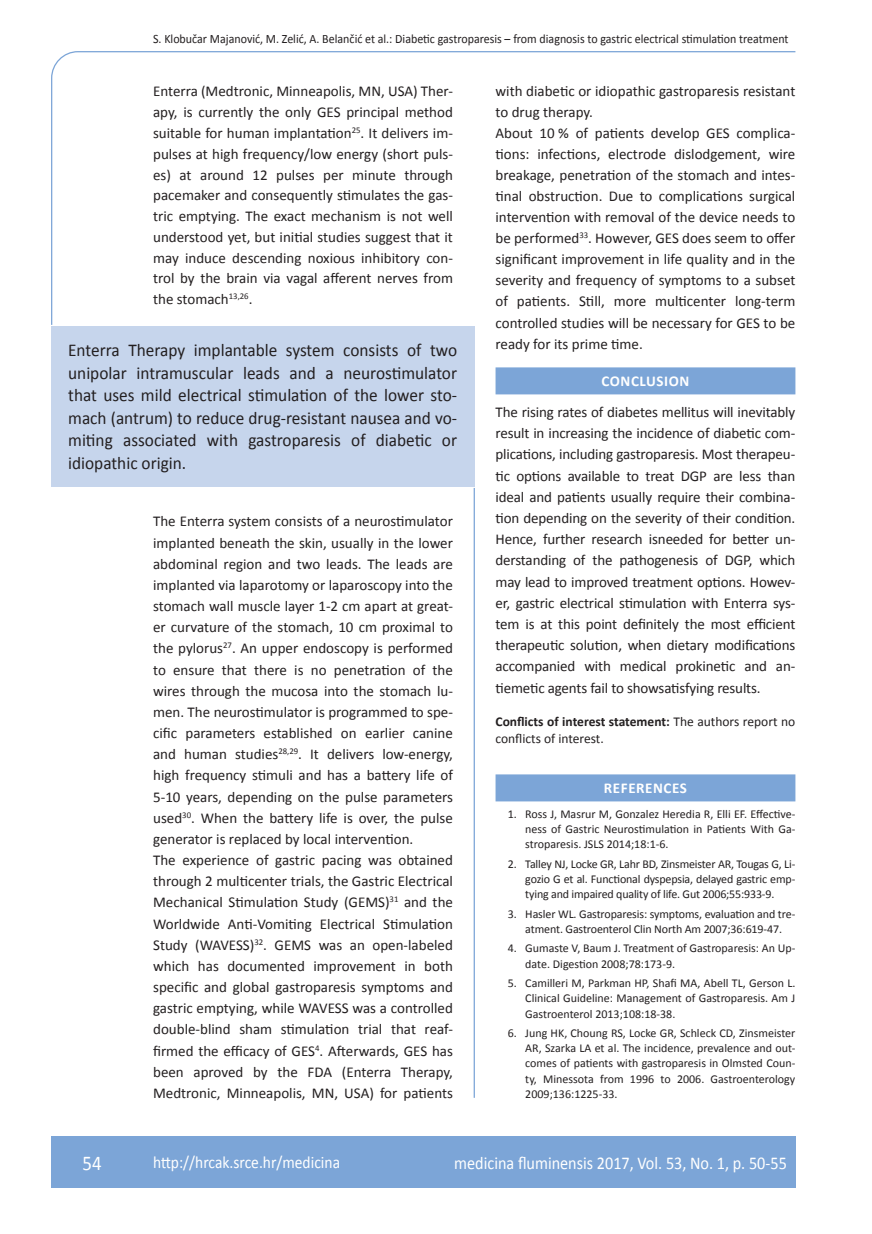
<style>
.page{position:relative;width:872px;height:1234px;background:#fff}
.page>*{position:absolute;margin:0;border:0;box-sizing:border-box;transform-origin:0 0}
.t1{font:21px "Calibri";color:#fff;scale:.9 1}
.t2{font:18px/22.5px "Calibri";color:#231f20;text-align:justify;scale:.96 1}
.t3{font:18px "Calibri";color:#fff;scale:.9 1}
.t4{font:17.25px "Calibri";color:#fff;scale:.9 1}
.t5{font:15px/21.1px "Calibri";color:#231f20}
.t6{font:700 15px "Calibri";letter-spacing:.04em;color:#fff}
.t7{font:13.5px/16.6px "Calibri";color:#231f20}
.t8{font:12.75px "Calibri";color:#231f20;scale:.94 1}
.t9{font:12px/15.1px "Calibri";letter-spacing:-.01em;color:#231f20;text-align:justify}
.s1{font-weight:700}
</style>
<div class="page">
<svg style="left:51px;top:51px;width:745px;height:274px"></svg>
<hr style="left:473px;top:488px;width:2px;height:609px;background:#7ca5d7">
<div style="left:51px;top:1135px;width:744px;height:51px;background:#7ca5d7"></div>
<div style="left:495px;top:367px;width:300px;height:27px;background:#7ca5d7"></div>
<div style="left:495px;top:774px;width:300px;height:27px;background:#7ca5d7"></div>
<div style="left:51px;top:325px;width:423px;height:161px;background:#c6d5ec"></div>
<p class="t8" style="left:153px;top:30px;width:677px">S. Klobučar Majanović, M. Zelić, A. Belančić et al.: Diabetic gastroparesis – from diagnosis to gastric electrical stimulation treatment</p>
<p class="t5" style="left:153px;top:80px;width:301px;line-height:20.7px;text-align:justify">Enterra (Medtronic, Minneapolis, MN, USA) Ther&shy;apy, is currently the only GES principal method suitable for human implantation<sup>25</sup>. It delivers im&shy;pulses at high frequency/low energy (short puls&shy;es) at around 12 pulses per minute through pacemaker and consequently stimulates the gas&shy;tric emptying. The exact mechanism is not well understood yet, but initial studies suggest that it may induce descending noxious inhibitory con&shy;trol by the brain via vagal afferent nerves from the stomach<sup>13,26</sup>.</p>
<p class="t2" style="left:68px;top:338px;width:406px">Enterra Therapy implantable system consists of two unipolar intramuscular leads and a neurostimulator that uses mild electrical stimulation of the lower sto&shy;mach (antrum) to reduce drug-resistant nausea and vo&shy;miting associated with gastroparesis of diabetic or idiopathic origin.</p>
<p class="t5" style="left:153px;top:510px;width:301px">The Enterra system consists of a neurostimulator implanted beneath the skin, usually in the lower abdominal region and two leads. The leads are implanted via laparotomy or laparoscopy into the stomach wall muscle layer 1-2 cm apart at great&shy;er curvature of the stomach, 10 cm proximal to the pylorus<sup>27</sup>. An upper endoscopy is performed to ensure that there is no penetration of the wires through the mucosa into the stomach lu&shy;men. The neurostimulator is programmed to spe&shy;cific parameters established on earlier canine and human studies<sup>28,29</sup>. It delivers low-energy, high frequency stimuli and has a battery life of 5-10 years, depending on the pulse parameters used<sup>30</sup>. When the battery life is over, the pulse generator is replaced by local intervention.<br>The experience of gastric pacing was obtained through 2 multicenter trials, the Gastric Electrical Mechanical Stimulation Study (GEMS)<sup>31</sup> and the Worldwide Anti-Vomiting Electrical Stimulation Study (WAVESS)<sup>32</sup>. GEMS was an open-labeled which has documented improvement in both specific and global gastroparesis symptoms and gastric emptying, while WAVESS was a controlled double-blind sham stimulation trial that reaf&shy;firmed the efficacy of GES<sup>4</sup>. Afterwards, GES has been aproved by the FDA (Enterra Therapy, Medtronic, Minneapolis, MN, USA) for patients</p>
<p class="t5" style="left:495px;top:80px;width:301px">with diabetic or idiopathic gastroparesis resistant to drug therapy.<br>About 10 % of patients develop GES complica&shy;tions: infections, electrode dislodgement, wire breakage, penetration of the stomach and intes&shy;tinal obstruction. Due to complications surgical intervention with removal of the device needs to be performed<sup>33</sup>. However, GES does seem to offer significant improvement in life quality and in the severity and frequency of symptoms to a subset of patients. Still, more multicenter long-term controlled studies will be necessary for GES to be ready for its prime time.</p>
<p class="t6" style="left:601px;top:372px;width:89px">CONCLUSION</p>
<p class="t5" style="left:495px;top:400px;width:301px;text-align:justify">The rising rates of diabetes mellitus will inevitably result in increasing the incidence of diabetic com&shy;plications, including gastroparesis. Most therapeu&shy;tic options available to treat DGP are less than ideal and patients usually require their combina&shy;tion depending on the severity of their condition.<br>Hence, further research isneeded for better un&shy;derstanding of the pathogenesis of DGP, which may lead to improved treatment options. Howev&shy;er, gastric electrical stimulation with Enterra sys&shy;tem is at this point definitely the most efficient therapeutic solution, when dietary modifications accompanied with medical prokinetic and an&shy;tiemetic agents fail to showsatisfying results.</p>
<p class="t7" style="left:495px;top:712px;width:301px"><span class="s1">Conflicts of interest statement:</span> The authors report no conflicts of interest.</p>
<p class="t6" style="left:604px;top:778px;width:10px">referen</p>
<p class="t6" style="left:663px;top:778px;width:17px">ces</p>
<p class="t9" style="left:525px;top:805px;width:272px;text-indent:-18px">1. Ross J, Masrur M, Gonzalez Heredia R, Elli EF. Effective&shy;ness of Gastric Neurostimulation in Patients With Ga&shy;stroparesis. JSLS 2014;18:1-6.</p>
<p class="t9" style="left:525px;top:855px;width:271px;text-indent:-18px">2. Talley NJ, Locke GR, Lahr BD, Zinsmeister AR, Tougas G, Li&shy;gozio G et al. Functional dyspepsia, delayed gastric emp&shy;tying and impaired quality of life. Gut 2006;55:933-9.</p>
<p class="t9" style="left:507px;top:905px;width:289px;text-align:center">3. Hasler WL. Gastroparesis: symptoms, evaluation and tre&shy;atment. Gastroenterol Clin North Am 2007;36:619-47.</p>
<p class="t9" style="left:525px;top:940px;width:271px;text-indent:-18px">4. Gumaste V, Baum J. Treatment of Gastroparesis: An Up&shy;date. Digestion 2008;78:173-9.</p>
<p class="t9" style="left:525px;top:974px;width:272px;text-indent:-18px">5. Camilleri M, Parkman HP, Shafi MA, Abell TL, Gerson L.<br>Clinical Guideline: Management of Gastroparesis. Am J Gastroenterol 2013;108:18-38.</p>
<p class="t9" style="left:525px;top:1024px;width:272px;text-indent:-18px">6. Jung HK, Choung RS, Locke GR, Schleck CD, Zinsmeister AR, Szarka LA et al. The incidence, prevalence and out&shy;comes of patients with gastroparesis in Olmsted Coun&shy;ty, Minessota from 1996 to 2006. Gastroenterology 2009;136:1225-33.</p>
<h1 class="t1" style="left:82px;top:1149px;width:23px">54</h1>
<p class="t4" style="left:153px;top:1150px;width:209px">http://hrcak.srce.hr/medicina</p>
<p class="t3" style="left:454px;top:1151px;width:371px">medicina fluminensis 2017, Vol. 53, No. 1, p. 50-55</p>
</div>
